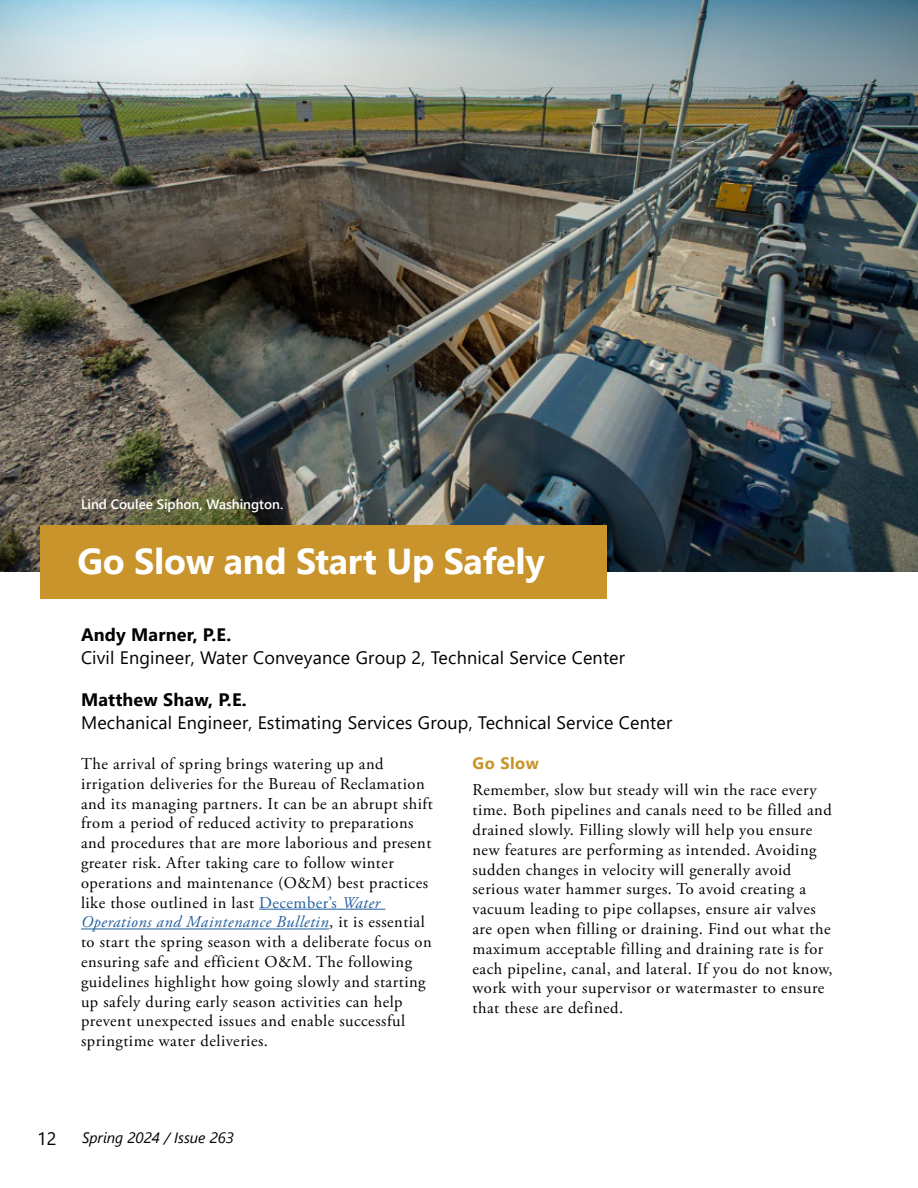
<style>
.page{position:relative;width:918px;height:1188px;background:#fff}
.page>*{position:absolute;margin:0;border:0;box-sizing:border-box;transform-origin:0 0}
.t1{font:700 36px "Segoe UI";letter-spacing:-.01em;color:#fff}
.Author_Credentials{font:18px "Segoe UI";letter-spacing:.01em;color:#000}
.By_Line{font:700 18px "Segoe UI";letter-spacing:.01em;color:#000}
.Body{font:16.5px/19.8px "Adobe Garamond Pro";letter-spacing:.03em;color:#000}
.Blue_Heading_2_Segoe{font:700 16.5px "Segoe UI";letter-spacing:.03em;color:#c8942b}
.t2{font:italic 15px "Segoe UI";color:#000}
.Caption__white{font:600 13.5px "Segoe UI";color:#fff}
.s1{color:#215e9e}
.s2{font-style:italic;color:#215e9e}
</style>
<div class="page">
<hr style="left:259px;top:909px;width:126px;height:1px;background:#215e9e">
<hr style="left:81px;top:929px;width:248px;height:1px;background:#215e9e">
<img style="left:0;top:0;width:918px;height:572px">
<div style="left:40px;top:525px;width:568px;height:74px;background:#c8942b"></div>
<p class="Caption__white" style="left:81px;top:492px;width:204px">Lind Coulee Siphon, Washington.</p>
<p class="t1" style="left:78px;top:527px;width:469px">Go Slow and Start Up Safely</p>
<p class="By_Line" style="left:81px;top:618px;width:152px">Andy Marner, P.E.</p>
<p class="Author_Credentials" style="left:81px;top:640px;width:546px">Civil Engineer, Water Conveyance Group 2, Technical Service Center</p>
<p class="By_Line" style="left:81px;top:683px;width:167px">Matthew Shaw, P.E.</p>
<p class="Author_Credentials" style="left:81px;top:706px;width:593px">Mechanical Engineer, Estimating Services Group, Technical Service Center</p>
<p class="Body" style="left:81px;top:754px;width:353px">The arrival of spring brings watering up and irrigation deliveries for the Bureau of Reclamation and its managing partners. It can be an abrupt shift from a period of reduced activity to preparations and procedures that are more laborious and present greater risk. After taking care to follow winter operations and maintenance (O&amp;M) best practices like those outlined in last <span class="s1">December’s</span> <span class="s2">Water Operations and Maintenance Bulletin</span>, it is essential to start the spring season with a deliberate focus on ensuring safe and efficient O&amp;M. The following guidelines highlight how going slowly and starting up safely during early season activities can help prevent unexpected issues and enable successful springtime water deliveries.</p>
<p class="Blue_Heading_2_Segoe" style="left:472px;top:748px;width:68px">Go Slow</p>
<p class="Body" style="left:472px;top:781px;width:362px">Remember, slow but steady will win the race every time. Both pipelines and canals need to be filled and drained slowly. Filling slowly will help you ensure new features are performing as intended. Avoiding sudden changes in velocity will generally avoid serious water hammer surges. To avoid creating a vacuum leading to pipe collapses, ensure air valves are open when filling or draining. Find out what the maximum acceptable filling and draining rate is for each pipeline, canal, and lateral. If you do not know, work with your supervisor or watermaster to ensure that these are defined.</p>
<p class="Author_Credentials" style="left:37px;top:1122px;width:21px">12</p>
<p class="t2" style="left:82px;top:1124px;width:153px">Spring 2024 / Issue 263</p>
</div>
